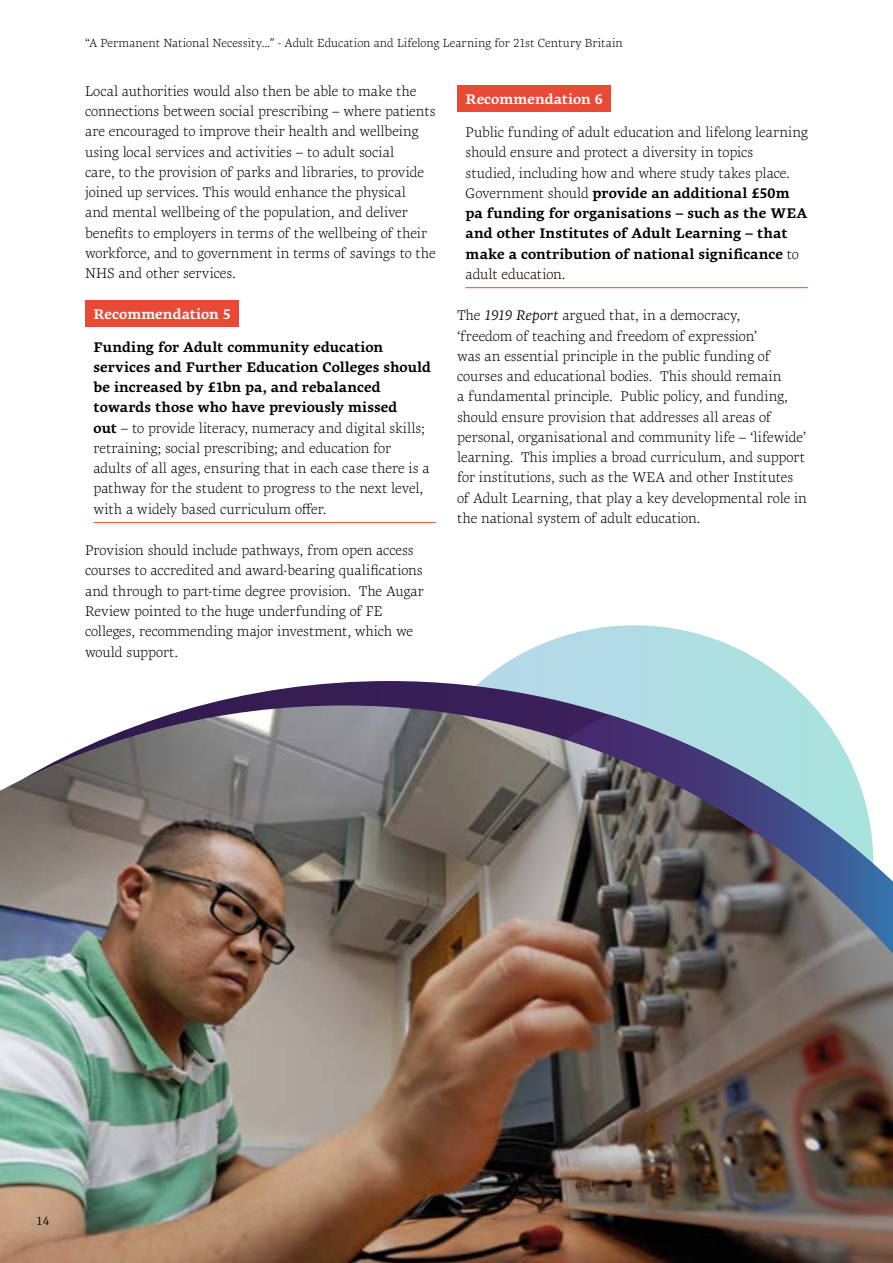
<style>
.page{position:relative;width:893px;height:1263px;background:#fff}
.page>*{position:absolute;margin:0;border:0;box-sizing:border-box;transform-origin:0 0}
.t1{font:300 14.25px/20.2px "Geneo Std";color:#000}
.t2{font:700 14.25px "Geneo Std";color:#fff}
.t3{font:300 12px "Geneo Std";color:#000}
.t4{font:12px "Geneo Std";color:#000}
.s1{font-weight:700}
.s2{font-weight:400;font-style:italic}
</style>
<div class="page">
<div style="left:396px;top:625px;width:477px;height:478px;background:#b1dce5;border-radius:50%"></div>
<svg style="left:203px;top:681px;width:610px;height:24px"></svg>
<img style="left:0;top:705px;width:893px;height:558px">
<hr style="left:94px;top:522px;width:342px;height:1px;background:#e94a36">
<div style="left:85px;top:300px;width:154px;height:26px;background:#e94a36"></div>
<hr style="left:466px;top:287px;width:342px;height:1px;background:#e94a36">
<div style="left:457px;top:85px;width:154px;height:27px;background:#e94a36"></div>
<p class="t3" style="left:85px;top:36px;width:539px">“A Permanent National Necessity...” - Adult Education and Lifelong Learning for 21st Century Britain</p>
<p class="t1" style="left:85px;top:81px;width:352px">Local authorities would also then be able to make the connections between social prescribing – where patients are encouraged to improve their health and wellbeing using local services and activities – to adult social<br>care, to the provision of parks and libraries, to provide joined up services. This would enhance the physical<br>and mental wellbeing of the population, and deliver benefits to employers in terms of the wellbeing of their workforce, and to government in terms of savings to the NHS and other services.</p>
<p class="t2" style="left:94px;top:305px;width:139px">Recommendation 5</p>
<p class="t1" style="left:94px;top:337px;width:339px"><span class="s1">Funding for Adult community education services and Further Education Colleges should be increased by £1bn pa, and rebalanced towards those who have previously missed<br>out</span> – to provide literacy, numeracy and digital skills; retraining; social prescribing; and education for adults of all ages, ensuring that in each case there is a pathway for the student to progress to the next level, with a widely based curriculum offer.</p>
<p class="t1" style="left:85px;top:540px;width:340px">Provision should include pathways, from open access courses to accredited and award-bearing qualifications and through to part-time degree provision. The Augar Review pointed to the huge underfunding of FE colleges, recommending major investment, which we would support.</p>
<p class="t2" style="left:466px;top:90px;width:139px">Recommendation 6</p>
<p class="t1" style="left:466px;top:122px;width:344px">Public funding of adult education and lifelong learning should ensure and protect a diversity in topics<br>studied, including how and where study takes place.<br>Government should <span class="s1">provide an additional £50m pa funding for organisations – such as the WEA and other Institutes of Adult Learning – that make a contribution of national significance</span> to adult education.</p>
<p class="t1" style="left:457px;top:305px;width:351px">The <span class="s2">1919 Report</span> argued that, in a democracy,<br>‘freedom of teaching and freedom of expression’<br>was an essential principle in the public funding of courses and educational bodies. This should remain<br>a fundamental principle. Public policy, and funding, should ensure provision that addresses all areas of personal, organisational and community life – ‘lifewide’ learning. This implies a broad curriculum, and support for institutions, such as the WEA and other Institutes of Adult Learning, that play a key developmental role in the national system of adult education.</p>
<p class="t4" style="left:36px;top:1214px;width:14px">14</p>
</div>
